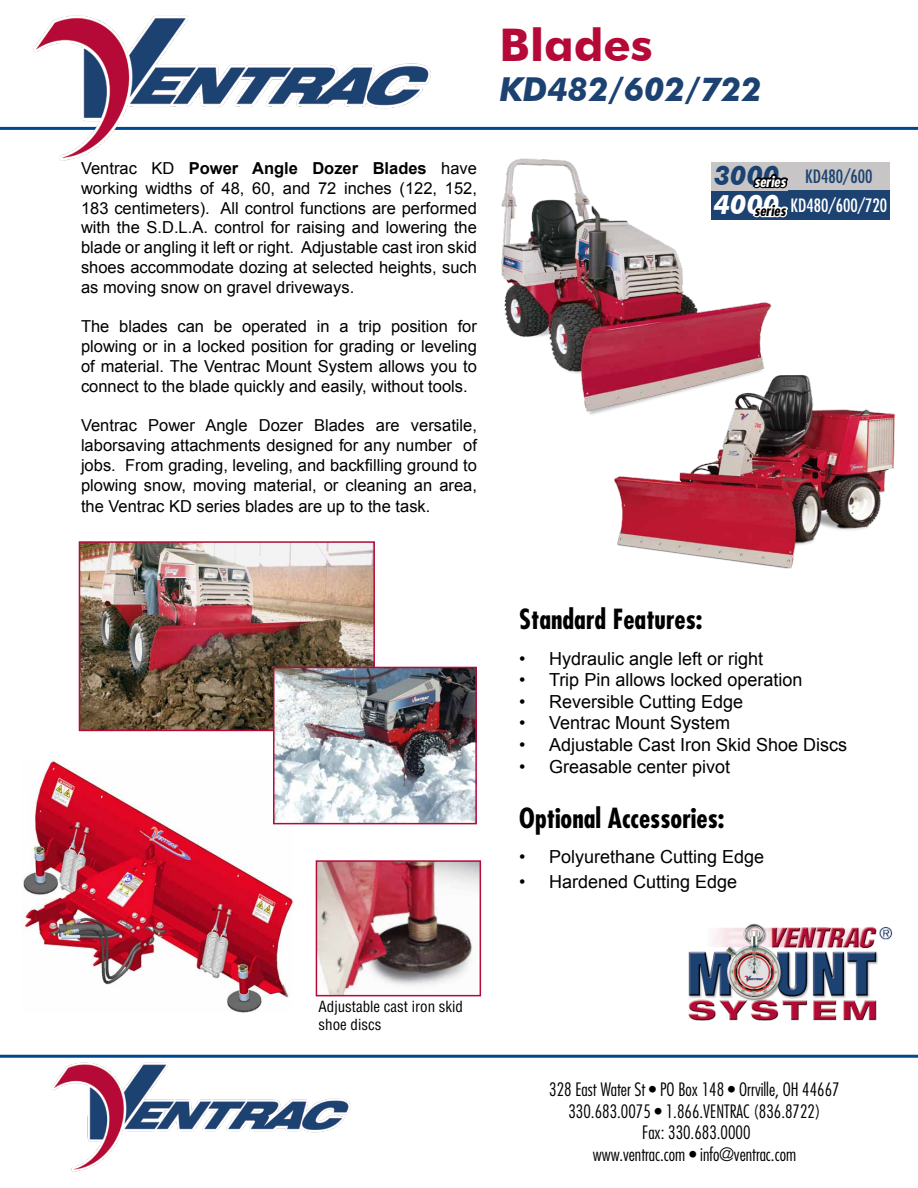
<style>
.page{position:relative;width:918px;height:1188px;background:#fff}
.page>*{position:absolute;margin:0;border:0;box-sizing:border-box;transform-origin:0 0}
.t1{font:700 45px "Futura BT";color:#b50938}
.t2{font:italic 700 33px "Futura BT";color:#1c4271}
.t3{font:700 condensed 27px "Futura";color:#000}
.t4{font:18px "Arial";color:#000}
.t5{font:300 condensed 18px/21.6px "Futura";color:#000;text-align:center}
.t6{font:condensed 17.85px "Futura";color:#fff}
.t7{font:condensed 17.85px "Futura";color:#1c4271}
.t8{font:16.5px/19.8px "Arial";color:#000;text-align:justify}
.t9{font:condensed 15px/18px "Helvetica LT Std";color:#000}
.t10{font:italic 700 condensed 15px/29.1px "Futura";color:#fff}
.s1{font-weight:700}
.s2{font-family:"Futura BT";font-stretch:normal;font-size:26.85px;color:#1c4271}
.s3{font-family:"Futura BT";font-stretch:normal;font-size:26.85px}
.s4{color:#000}
</style>
<div class="page">
<hr style="left:0;top:127px;width:918px;height:3px;background:#004990">
<hr style="left:0;top:1055px;width:918px;height:3px;background:#004990">
<img style="left:8px;top:15px;width:424px;height:146px">
<img style="left:52px;top:1062px;width:299px;height:110px">
<img style="left:22px;top:760px;width:272px;height:252px">
<img style="left:501px;top:158px;width:271px;height:257px">
<img style="left:82px;top:544px;width:290px;height:184px">
<div style="left:79px;top:541px;width:296px;height:190px;border:2px solid #b50938"></div>
<div style="left:711px;top:162px;width:79px;height:29px;background:#c7c5c5"></div>
<div style="left:711px;top:191px;width:79px;height:29px;background:#1c4271"></div>
<svg style="left:751px;top:158px;width:37px;height:92px"></svg>
<div style="left:788px;top:162px;width:101px;height:29px;background:#c7c5c5"></div>
<div style="left:788px;top:191px;width:101px;height:29px;background:#1c4271"></div>
<img style="left:688px;top:923px;width:205px;height:98px">
<img style="left:276px;top:670px;width:198px;height:151px">
<div style="left:273px;top:667px;width:204px;height:157px;border:2px solid #b50938"></div>
<img style="left:319px;top:863px;width:159px;height:130px">
<div style="left:316px;top:860px;width:165px;height:136px;border:2px solid #b50938"></div>
<img style="left:602px;top:369px;width:294px;height:200px">
<h1 class="t1" style="left:500px;top:18px;width:155px">Blades</h1>
<h2 class="t2" style="left:500px;top:69px;width:263px">KD482/602/722</h2>
<p class="t8" style="left:81px;top:158px;width:397px">Ventrac KD <span class="s1">Power Angle Dozer Blades</span> have working widths of 48, 60, and 72 inches (122, 152, 183 centimeters). All control functions are performed with the S.D.L.A. control for raising and lowering the blade or angling it left or right. Adjustable cast iron skid shoes accommodate dozing at selected heights, such as moving snow on gravel driveways.</p>
<p class="t8" style="left:81px;top:317px;width:397px">The blades can be operated in a trip position for plowing or in a locked position for grading or leveling of material. The Ventrac Mount System allows you to connect to the blade quickly and easily, without tools.</p>
<p class="t8" style="left:81px;top:416px;width:398px">Ventrac Power Angle Dozer Blades are versatile, laborsaving attachments designed for any number of jobs. From grading, leveling, and backfilling ground to plowing snow, moving material, or cleaning an area,</p>
<p class="t8" style="left:81px;top:497px;width:351px">the Ventrac KD series blades are up to the task.</p>
<p class="t10" style="left:714px;top:167px;width:73px"><span class="s2">3000</span>series<br><span class="s3">4000</span><span class="s4">series</span></p>
<p class="t7" style="left:805px;top:166px;width:69px">KD480/600</p>
<p class="t6" style="left:790px;top:195px;width:98px">KD480/600/720</p>
<h3 class="t3" style="left:519px;top:603px;width:185px">Standard Features:</h3>
<p class="t4" style="left:519px;top:647px;width:246px">• Hydraulic angle left or right</p>
<p class="t4" style="left:519px;top:668px;width:285px">• Trip Pin allows locked operation</p>
<p class="t4" style="left:519px;top:690px;width:226px">• Reversible Cutting Edge</p>
<p class="t4" style="left:519px;top:711px;width:213px">• Ventrac Mount System</p>
<p class="t4" style="left:519px;top:733px;width:330px">• Adjustable Cast Iron Skid Shoe Discs</p>
<p class="t4" style="left:519px;top:755px;width:213px">• Greasable center pivot</p>
<h3 class="t3" style="left:519px;top:801px;width:207px">Optional Accessories:</h3>
<p class="t4" style="left:519px;top:845px;width:247px">• Polyurethane Cutting Edge</p>
<p class="t4" style="left:519px;top:870px;width:220px">• Hardened Cutting Edge</p>
<p class="t9" style="left:319px;top:998px;width:146px">Adjustable cast iron skid shoe discs</p>
<p class="t5" style="left:549px;top:1079px;width:292px">328 East Water St • PO Box 148 • Orrville, OH 44667<br>330.683.0075 • 1.866.VENTRAC (836.8722)<br>Fax: 330.683.0000<br>www.ventrac.com • info@ventrac.com</p>
</div>
